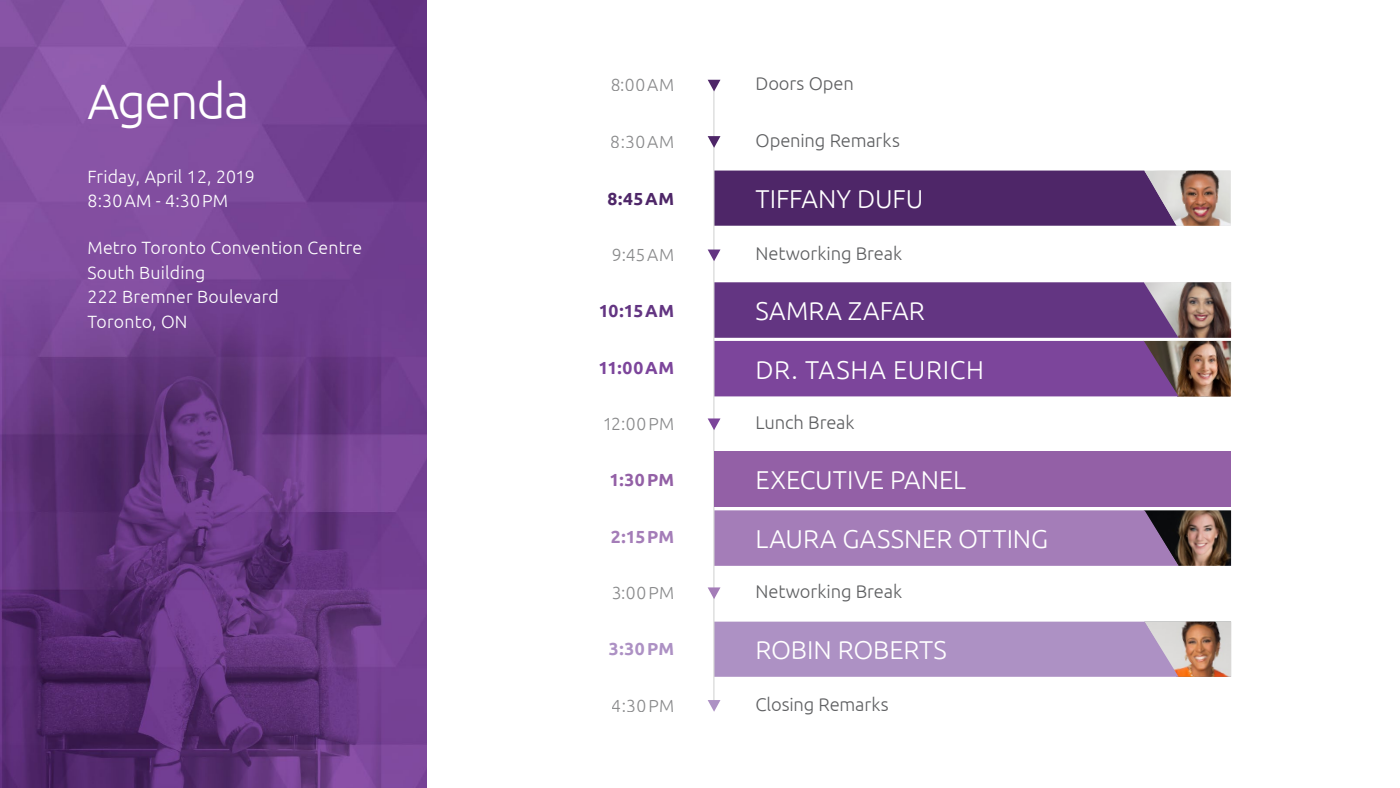
<style>
.page{position:relative;width:1400px;height:788px;background:#fff}
.page>*{position:absolute;margin:0;border:0;box-sizing:border-box;transform-origin:0 0}
.t1{font:300 49.61px "Ubuntu";letter-spacing:-.035em;color:#fff}
.t2{font:300 25.81px "Ubuntu";color:#fff}
.t3{font:300 25.81px "Ubuntu";letter-spacing:.025em;color:#fff}
.t4{font:300 18.38px "Ubuntu";letter-spacing:-.005em;color:#5f6062}
.t5{font:300 17.76px/24.5px "Ubuntu";letter-spacing:.01em;color:#fff}
.t6{font:300 17.5px "Ubuntu";letter-spacing:.035em;color:#5f6062}
.t7{font:700 17.5px "Ubuntu";letter-spacing:.015em;color:#633582}
.t8{font:700 17.5px "Ubuntu";letter-spacing:.045em;color:#7c459b}
.t9{font:700 17.5px "Ubuntu";color:#4e2668}
.t10{font:700 17.5px "Ubuntu";color:#9360a6}
.t11{font:700 17.5px "Ubuntu";color:#a47db8}
.t12{font:700 17.5px "Ubuntu";color:#ad91c4}
</style>
<div class="page">
<img style="left:1179px;top:510px;width:52px;height:55px">
<svg style="left:714px;top:621px;width:517px;height:55px;background:#b094bd"></svg>
<img style="left:0;top:0;width:427px;height:788px">
<div style="left:714px;top:510px;width:465px;height:55px;background:#a47db8"></div>
<hr style="left:713px;top:84px;width:1px;height:622px;background:#5f6062">
<svg style="left:708px;top:80px;width:12px;height:11px"></svg>
<svg style="left:708px;top:136px;width:12px;height:12px"></svg>
<svg style="left:708px;top:249px;width:12px;height:12px"></svg>
<svg style="left:708px;top:418px;width:12px;height:12px"></svg>
<svg style="left:708px;top:587px;width:12px;height:12px"></svg>
<svg style="left:708px;top:700px;width:12px;height:11px"></svg>
<svg style="left:714px;top:282px;width:517px;height:114px;background:#76498c"></svg>
<div style="left:714px;top:451px;width:517px;height:56px;background:#9360a6"></div>
<div style="left:714px;top:170px;width:517px;height:56px;background:#4e2668"></div>
<img style="left:1144px;top:171px;width:87px;height:55px">
<h1 class="t1" style="left:88px;top:71px;width:163px">Agenda</h1>
<p class="t5" style="left:88px;top:164px;width:169px">Friday, April 12, 2019<br>8:30AM - 4:30PM</p>
<p class="t5" style="left:88px;top:235px;width:276px">Metro Toronto Convention Centre<br>South Building<br>222 Bremner Boulevard<br>Toronto, ON</p>
<p class="t6" style="left:610px;top:74px;width:66px">8:00AM</p>
<p class="t4" style="left:756px;top:72px;width:100px">Doors Open</p>
<p class="t6" style="left:611px;top:131px;width:65px">8:30AM</p>
<p class="t4" style="left:756px;top:129px;width:146px">Opening Remarks</p>
<p class="t9" style="left:607px;top:188px;width:68px">8:45AM</p>
<h2 class="t2" style="left:756px;top:183px;width:169px">TIFFANY DUFU</h2>
<p class="t6" style="left:612px;top:244px;width:64px">9:45AM</p>
<p class="t4" style="left:756px;top:242px;width:148px">Networking Break</p>
<p class="t7" style="left:599px;top:300px;width:77px">10:15AM</p>
<p class="t8" style="left:598px;top:357px;width:77px">11:00AM</p>
<h2 class="t2" style="left:756px;top:295px;width:171px">SAMRA ZAFAR</h2>
<h2 class="t3" style="left:756px;top:354px;width:230px">DR. TASHA EURICH</h2>
<p class="t6" style="left:602px;top:413px;width:73px">12:00PM</p>
<p class="t4" style="left:756px;top:411px;width:101px">Lunch Break</p>
<p class="t10" style="left:610px;top:469px;width:66px">1:30PM</p>
<p class="t11" style="left:611px;top:526px;width:65px">2:15PM</p>
<h2 class="t2" style="left:756px;top:464px;width:212px">EXECUTIVE PANEL</h2>
<h2 class="t2" style="left:756px;top:523px;width:294px">LAURA GASSNER OTTING</h2>
<p class="t6" style="left:611px;top:582px;width:64px">3:00PM</p>
<p class="t4" style="left:756px;top:580px;width:148px">Networking Break</p>
<p class="t12" style="left:609px;top:638px;width:67px">3:30PM</p>
<h2 class="t2" style="left:756px;top:634px;width:193px">ROBIN ROBERTS</h2>
<p class="t6" style="left:612px;top:695px;width:64px">4:30PM</p>
<p class="t4" style="left:756px;top:693px;width:135px">Closing Remarks</p>
</div>
